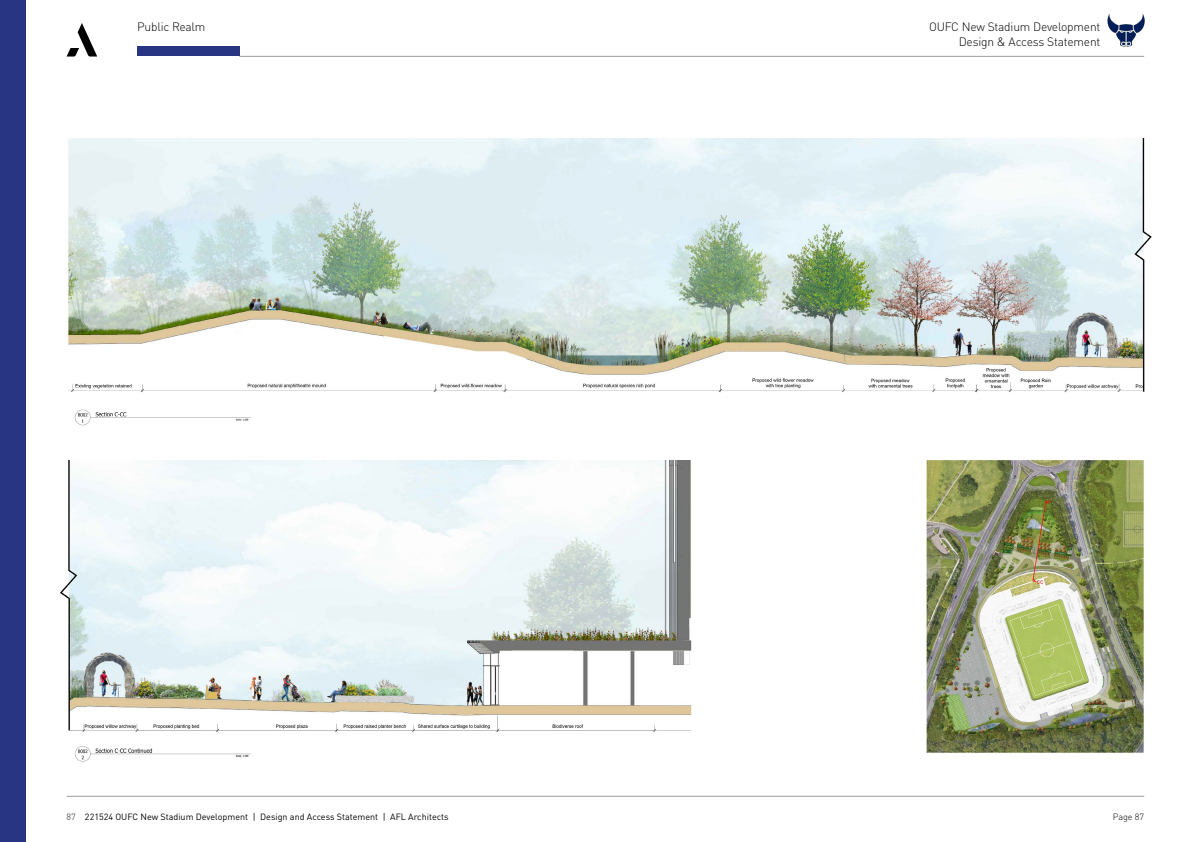
<style>
.page{position:relative;width:1191px;height:842px;background:#fff}
.page>*{position:absolute;margin:0;border:0;box-sizing:border-box;transform-origin:0 0}
.t1{font:300 12px/14.4px "DIN Pro";letter-spacing:-.015em;color:#000;text-align:right}
.t2{font:9px "DINOT";color:#000}
.t3{font:300 9px "DINOT";color:#000}
.s1{color:#575756}
</style>
<div class="page">
<div style="left:0;top:0;width:26px;height:842px;background:#283583"></div>
<hr style="left:67px;top:796px;width:1077px;height:1px;background:#9d9d9c">
<div style="left:137px;top:46px;width:102px;height:10px;background:#283583"></div>
<svg style="left:67px;top:23px;width:30px;height:34px"></svg>
<hr style="left:239px;top:56px;width:905px;height:1px;background:#9d9d9c">
<img style="left:1107px;top:14px;width:37px;height:33px">
<img style="left:60px;top:139px;width:1091px;height:623px">
<h1 class="t1" style="left:137px;top:18px;width:70px">Public Realm</h1>
<h1 class="t1" style="left:929px;top:19px;width:173px">OUFC New Stadium Development<br>Design &amp; Access Statement</h1>
<p class="t2" style="left:67px;top:811px;width:383px"><span class="s1">87</span> 221524 OUFC New Stadium Development | Design and Access Statement | AFL Architects</p>
<p class="t3" style="left:1112px;top:811px;width:33px">Page 87</p>
</div>
